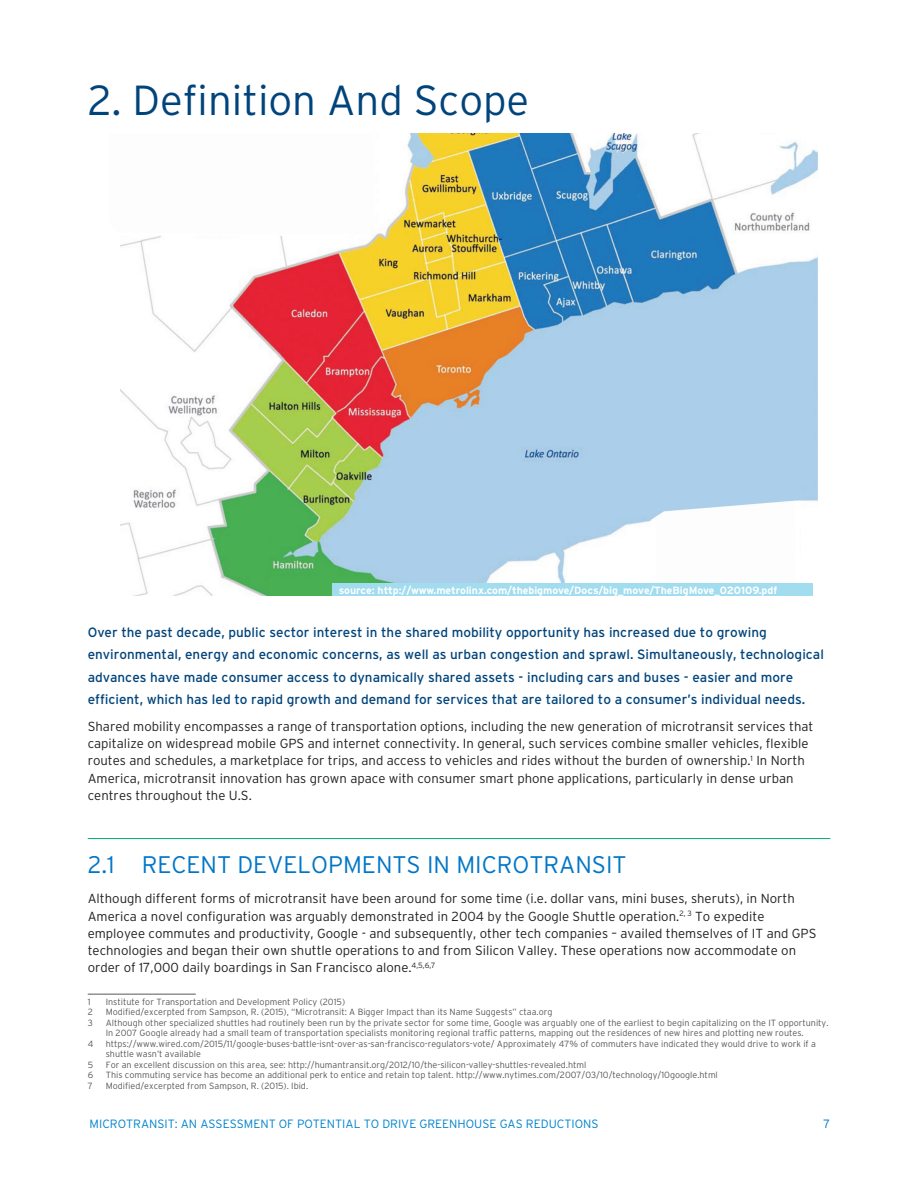
<style>
.page{position:relative;width:918px;height:1188px;background:#fff}
.page>*{position:absolute;margin:0;border:0;box-sizing:border-box;transform-origin:0 0}
.t1{font:300 42px "Interstate";color:#00447b}
.t2{font:300 24px "Interstate";color:#0076c8}
.t3{font:13.5px/22.5px "Interstate";color:#00447b}
.t4{font:300 13.2px/17.2px "Interstate";color:#231f20}
.t5{font:300 12px "Interstate";color:#0083ce}
.t6{font:300 12px "Interstate";color:#0076c8}
.t7{font:700 10.5px "Interstate";color:#fff}
.t8{font:300 9px/10.5px "Interstate";color:#57585a}
</style>
<div class="page">
<hr style="left:88px;top:838px;width:742px;height:1px;background:#00ab6b">
<hr style="left:88px;top:994px;width:108px;height:1px;background:#57585a">
<img style="left:120px;top:133px;width:698px;height:463px">
<div style="left:333px;top:583px;width:480px;height:13px;background:#a2dcef"></div>
<h1 class="t1" style="left:88px;top:77px;width:443px">2. Definition And Scope</h1>
<p class="t7" style="left:339px;top:584px;width:440px">source: http://www.metrolinx.com/thebigmove/Docs/big_move/TheBigMove_020109.pdf</p>
<p class="t3" style="left:88px;top:621px;width:738px">Over the past decade, public sector interest in the shared mobility opportunity has increased due to growing environmental, energy and economic concerns, as well as urban congestion and sprawl. Simultaneously, technological advances have made consumer access to dynamically shared assets - including cars and buses - easier and more efficient, which has led to rapid growth and demand for services that are tailored to a consumer’s individual needs.</p>
<p class="t4" style="left:88px;top:718px;width:727px">Shared mobility encompasses a range of transportation options, including the new generation of microtransit services that capitalize on widespread mobile GPS and internet connectivity. In general, such services combine smaller vehicles, flexible routes and schedules, a marketplace for trips, and access to vehicles and rides without the burden of ownership.<sup>1</sup> In North America, microtransit innovation has grown apace with consumer smart phone applications, particularly in dense urban centres throughout the U.S.</p>
<h2 class="t2" style="left:88px;top:851px;width:540px">2.1 RECENT DEVELOPMENTS IN MICROTRANSIT</h2>
<p class="t4" style="left:88px;top:890px;width:730px">Although different forms of microtransit have been around for some time (i.e. dollar vans, mini buses, sheruts), in North America a novel configuration was arguably demonstrated in 2004 by the Google Shuttle operation.<sup>2,</sup> <sup>3</sup> To expedite employee commutes and productivity, Google - and subsequently, other tech companies – availed themselves of IT and GPS technologies and began their own shuttle operations to and from Silicon Valley. These operations now accommodate on order of 17,000 daily boardings in San Francisco alone.<sup>4,5,6,7</sup></p>
<p class="t8" style="left:88px;top:996px;width:4px">1</p>
<p class="t8" style="left:106px;top:996px;width:241px">Institute for Transportation and Development Policy (2015)</p>
<p class="t8" style="left:88px;top:1007px;width:7px">2</p>
<p class="t8" style="left:106px;top:1007px;width:448px">Modified/excerpted from Sampson, R. (2015), “Microtransit: A Bigger Impact than its Name Suggests” ctaa.org</p>
<p class="t8" style="left:88px;top:1017px;width:7px">3</p>
<p class="t8" style="left:106px;top:1017px;width:724px">Although other specialized shuttles had routinely been run by the private sector for some time, Google was arguably one of the earliest to begin capitalizing on the IT opportunity.<br>In 2007 Google already had a small team of transportation specialists monitoring regional traffic patterns, mapping out the residences of new hires and plotting new routes.</p>
<p class="t8" style="left:88px;top:1038px;width:7px">4</p>
<p class="t8" style="left:106px;top:1038px;width:712px">https://www.wired.com/2015/11/google-buses-battle-isnt-over-as-san-francisco-regulators-vote/ Approximately 47% of commuters have indicated they would drive to work if a shuttle wasn’t available</p>
<p class="t8" style="left:88px;top:1059px;width:7px">5</p>
<p class="t8" style="left:106px;top:1059px;width:482px">For an excellent discussion on this area, see: http://humantransit.org/2012/10/the-silicon-valley-shuttles-revealed.html</p>
<p class="t8" style="left:88px;top:1070px;width:7px">6</p>
<p class="t8" style="left:106px;top:1070px;width:614px">This commuting service has become an additional perk to entice and retain top talent. http://www.nytimes.com/2007/03/10/technology/10google.html</p>
<p class="t8" style="left:88px;top:1080px;width:7px">7</p>
<p class="t8" style="left:106px;top:1080px;width:204px">Modified/excerpted from Sampson, R. (2015). Ibid.</p>
<h3 class="t5" style="left:90px;top:1117px;width:510px">MICROTRANSIT: AN ASSESSMENT OF POTENTIAL TO DRIVE GREENHOUSE GAS REDUCTIONS</h3>
<h3 class="t6" style="left:824px;top:1117px;width:8px">7</h3>
</div>
